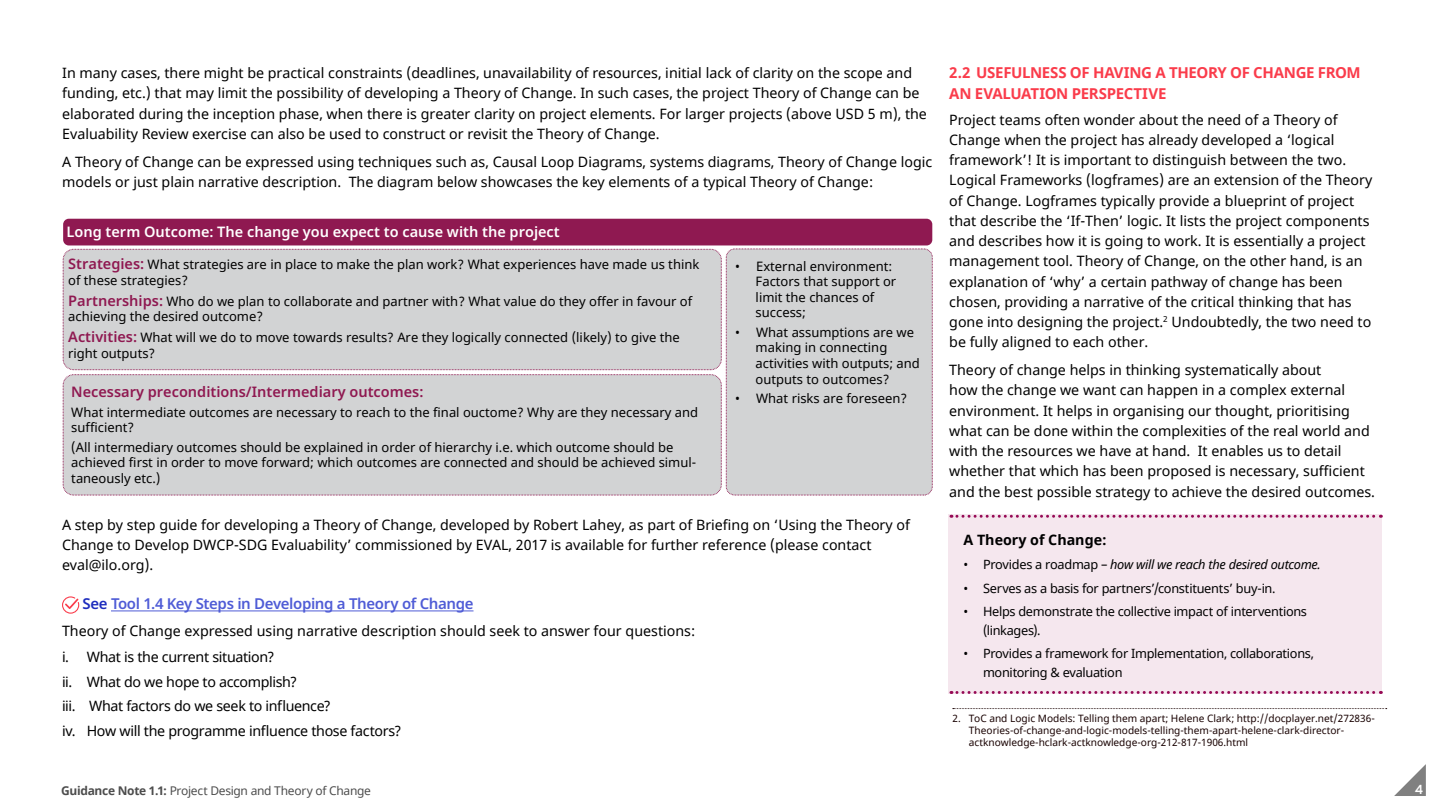
<style>
.page{position:relative;width:1440px;height:810px;background:#fff}
.page>*{position:absolute;margin:0;border:0;box-sizing:border-box;transform-origin:0 0}
.t1{font:700 15px/20.2px "Noto Sans";letter-spacing:-.025em;color:#fa3c4b}
.t2{font:600 15px "Noto Sans";letter-spacing:-.025em;color:#4f5cd6}
.t3{font:600 14.55px "Noto Sans";color:#fff}
.t4{font:600 14.55px "Noto Sans";color:#8f1951}
.t5{font:14.25px/20.2px "Noto Sans";color:#000}
.t6{font:14.25px/24.8px "Noto Sans";letter-spacing:-.025em;color:#000}
.t7{font:700 14.25px "Noto Sans";color:#000}
.t8{font:12.98px/15.6px "Noto Sans";color:#000}
.t9{font:12.75px/18.8px "Noto Sans";letter-spacing:-.025em;color:#000}
.t10{font:italic 12.75px "Noto Sans";letter-spacing:-.025em;color:#000}
.t11{font:700 12.75px "Overpass";color:#fff}
.t12{font:12px "Noto Sans";letter-spacing:-.025em;color:#4d4d4d}
.t13{font:10.12px/12.4px "Noto Sans";color:#180000}
.s1{font-weight:600;font-size:14.55px;color:#8f1951}
.s2{color:#1e2dbe}
.s3{font-style:normal}
.s4{font-weight:700}
</style>
<div class="page">
<svg style="left:1394px;top:764px;width:32px;height:32px"></svg>
<div style="left:63px;top:219px;width:869px;height:26px;background:#8f1951;border-radius:6px"></div>
<div style="left:63px;top:249px;width:658px;height:121px;background:#d2d3d4;border-radius:10px"></div>
<div style="left:63px;top:249px;width:659px;height:121px;border:1px dashed #8f1951;border-radius:10px"></div>
<div style="left:63px;top:375px;width:658px;height:120px;background:#d2d3d4;border-radius:10px"></div>
<div style="left:63px;top:374px;width:659px;height:121px;border:1px dashed #8f1951;border-radius:10px"></div>
<div style="left:726px;top:249px;width:206px;height:246px;background:#d2d3d4;border-radius:8px"></div>
<div style="left:726px;top:249px;width:207px;height:246px;border:1px dashed #8f1951;border-radius:8px"></div>
<hr style="left:111px;top:611px;width:363px;height:1px;background:#4f5cd6">
<svg style="left:62px;top:596px;width:17px;height:18px"></svg>
<div style="left:949px;top:514px;width:433px;height:180px;background:#f5e7ee"></div>
<svg style="left:951px;top:515px;width:430px;height:3px"></svg>
<svg style="left:951px;top:691px;width:430px;height:3px"></svg>
<svg style="left:953px;top:708px;width:434px;height:1px"></svg>
<p class="t5" style="left:62px;top:63px;width:866px">In many cases, there might be practical constraints (deadlines, unavailability of resources, initial lack of clarity on the scope and funding, etc.) that may limit the possibility of developing a Theory of Change. In such cases, the project Theory of Change can be elaborated during the inception phase, when there is greater clarity on project elements. For larger projects (above USD 5 m), the Evaluability Review exercise can also be used to construct or revisit the Theory of Change.</p>
<p class="t5" style="left:62px;top:152px;width:872px">A Theory of Change can be expressed using techniques such as, Causal Loop Diagrams, systems diagrams, Theory of Change logic models or just plain narrative description. The diagram below showcases the key elements of a typical Theory of Change:</p>
<p class="t3" style="left:67px;top:221px;width:495px">Long term Outcome: The change you expect to cause with the project</p>
<p class="t8" style="left:68px;top:257px;width:633px"><span class="s1">Strategies:</span> What strategies are in place to make the plan work? What experiences have made us think of these strategies?</p>
<p class="t8" style="left:68px;top:294px;width:625px"><span class="s1">Partnerships:</span> Who do we plan to collaborate and partner with? What value do they offer in favour of achieving the desired outcome?</p>
<p class="t8" style="left:68px;top:330px;width:613px"><span class="s1">Activities:</span> What will we do to move towards results? Are they logically connected (likely) to give the right outputs?</p>
<p class="t4" style="left:71px;top:382px;width:354px">Necessary preconditions/Intermediary outcomes:</p>
<p class="t8" style="left:71px;top:405px;width:628px">What intermediate outcomes are necessary to reach to the final ouctome? Why are they necessary and sufficient?</p>
<p class="t8" style="left:71px;top:440px;width:626px">(All intermediary outcomes should be explained in order of hierarchy i.e. which outcome should be achieved first in order to move forward; which outcomes are connected and should be achieved simul&shy;taneously etc.)</p>
<p class="t8" style="left:756px;top:259px;width:142px;text-indent:-21px">• External environment:<br>Factors that support or limit the chances of success;</p>
<p class="t8" style="left:756px;top:325px;width:166px;text-indent:-21px">• What assumptions are we making in connecting activities with outputs; and outputs to outcomes?</p>
<p class="t8" style="left:735px;top:391px;width:174px">• What risks are foreseen?</p>
<p class="t5" style="left:62px;top:515px;width:850px">A step by step guide for developing a Theory of Change, developed by Robert Lahey, as part of Briefing on ‘Using the Theory of<br>Change to Develop DWCP-SDG Evaluability’ commissioned by EVAL, 2017 is available for further reference (please contact eval@ilo.org).</p>
<p class="t2" style="left:83px;top:593px;width:392px"><span class="s2">See</span> Tool 1.4 Key Steps in Developing a Theory of Change</p>
<p class="t5" style="left:62px;top:618px;width:635px;line-height:26.2px">Theory of Change expressed using narrative description should seek to answer four questions: i. What is the current situation?</p>
<p class="t6" style="left:62px;top:670px;width:341px">ii. What do we hope to accomplish?<br>iii. What factors do we seek to influence?<br>iv. How will the programme influence those factors?</p>
<p class="t1" style="left:949px;top:63px;width:413px">2.2 USEFULNESS OF HAVING A THEORY OF CHANGE FROM<br>AN EVALUATION PERSPECTIVE</p>
<p class="t5" style="left:949px;top:110px;width:425px">Project teams often wonder about the need of a Theory of Change when the project has already developed a ‘logical framework’! It is important to distinguish between the two.<br>Logical Frameworks (logframes) are an extension of the Theory of Change. Logframes typically provide a blueprint of project that describe the ‘If-Then’ logic. It lists the project components and describes how it is going to work. It is essentially a project management tool. Theory of Change, on the other hand, is an explanation of ‘why’ a certain pathway of change has been chosen, providing a narrative of the critical thinking that has gone into designing the project.<sup>2</sup> Undoubtedly, the two need to be fully aligned to each other.</p>
<p class="t5" style="left:949px;top:360px;width:427px">Theory of change helps in thinking systematically about<br>how the change we want can happen in a complex external environment. It helps in organising our thought, prioritising what can be done within the complexities of the real world and with the resources we have at hand. It enables us to detail whether that which has been proposed is necessary, sufficient and the best possible strategy to achieve the desired outcomes.</p>
<p class="t7" style="left:964px;top:529px;width:145px">A Theory of Change:</p>
<p class="t10" style="left:964px;top:556px;width:359px"><span class="s3">• Provides a roadmap –</span> how will we reach the desired outcome.</p>
<p class="t9" style="left:964px;top:579px;width:314px">• Serves as a basis for partners’/constituents’ buy-in.</p>
<p class="t9" style="left:983px;top:602px;width:326px;text-indent:-19px">• Helps demonstrate the collective impact of interventions (linkages).</p>
<p class="t9" style="left:983px;top:644px;width:333px;text-indent:-19px">• Provides a framework for Implementation, collaborations, monitoring &amp; evaluation</p>
<p class="t13" style="left:969px;top:712px;width:407px;text-indent:-17px">2. ToC and Logic Models: Telling them apart; Helene Clark; http://docplayer.net/272836-<br>Theories-of-change-and-logic-models-telling-them-apart-helene-clark-director&shy;actknowledge-hclark-actknowledge-org-212-817-1906.html</p>
<p class="t12" style="left:61px;top:782px;width:311px"><span class="s4">Guidance Note 1.1:</span> Project Design and Theory of Change</p>
<p class="t11" style="left:1415px;top:780px;width:10px">4</p>
</div>
